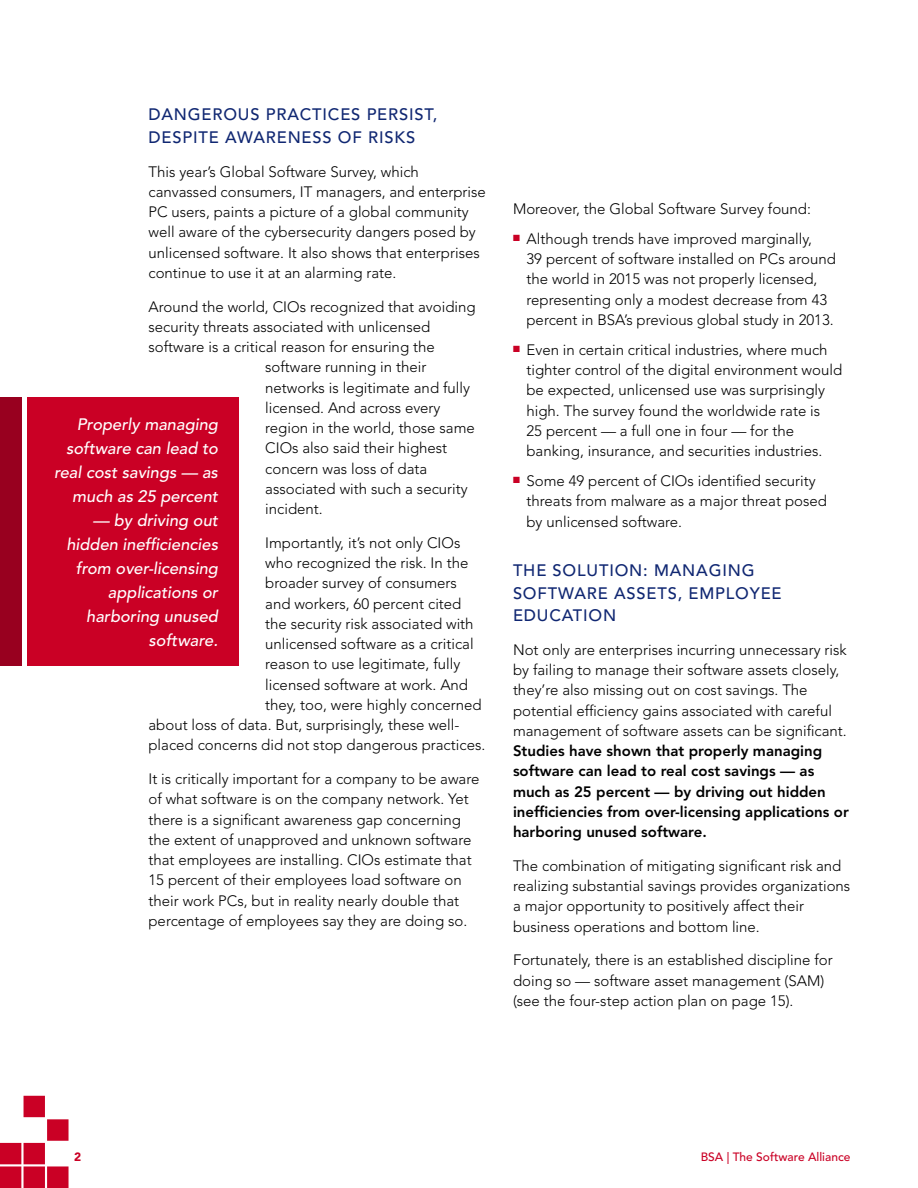
<style>
.page{position:relative;width:918px;height:1188px;background:#fff}
.page>*{position:absolute;margin:0;border:0;box-sizing:border-box;transform-origin:0 0}
.t1{font:italic 500 16.5px/24px "Avenir LT Std";color:#fff;text-align:right}
.t2{font:500 16.5px/22.5px "Avenir LT Std";letter-spacing:.05em;color:#102772}
.t3{font:300 15px/20.2px "Avenir LT Std";color:#000}
.t4{font:800 15px/20.2px "Avenir LT Std";color:#000}
.t5{font:500 12px "Avenir LT Std";color:#ca0025}
.t6{font:900 12px "Avenir LT Std";color:#ca0025}
</style>
<div class="page">
<svg style="left:0;top:1096px;width:69px;height:92px"></svg>
<div style="left:27px;top:397px;width:211px;height:269px;background:#ca0025"></div>
<div style="left:0;top:397px;width:22px;height:269px;background:#98001f"></div>
<p class="t2" style="left:148px;top:104px;width:291px">DANGEROUS PRACTICES PERSIST,<br>DESPITE AWARENESS OF RISKS</p>
<p class="t3" style="left:148px;top:161px;width:339px">This year’s Global Software Survey, which canvassed consumers, IT managers, and enterprise PC users, paints a picture of a global community well aware of the cybersecurity dangers posed by unlicensed software. It also shows that enterprises continue to use it at an alarming rate.</p>
<p class="t3" style="left:148px;top:296px;width:329px">Around the world, CIOs recognized that avoiding</p>
<p class="t3" style="left:148px;top:317px;width:283px">security threats associated with unlicensed</p>
<p class="t3" style="left:148px;top:337px;width:288px">software is a critical reason for ensuring the</p>
<p class="t3" style="left:265px;top:357px;width:163px">software running in their</p>
<p class="t3" style="left:265px;top:377px;width:206px">networks is legitimate and fully</p>
<p class="t3" style="left:265px;top:398px;width:177px">licensed. And across every</p>
<p class="t3" style="left:265px;top:418px;width:211px">region in the world, those same</p>
<p class="t3" style="left:265px;top:438px;width:184px">CIOs also said their highest</p>
<p class="t3" style="left:265px;top:458px;width:164px">concern was loss of data</p>
<p class="t3" style="left:265px;top:479px;width:204px">associated with such a security</p>
<p class="t3" style="left:265px;top:499px;width:59px">incident.</p>
<p class="t3" style="left:265px;top:533px;width:197px">Importantly, it’s not only CIOs</p>
<p class="t3" style="left:265px;top:553px;width:205px">who recognized the risk. In the</p>
<p class="t3" style="left:265px;top:573px;width:193px">broader survey of consumers</p>
<p class="t3" style="left:265px;top:593px;width:198px">and workers, 60 percent cited</p>
<p class="t3" style="left:265px;top:614px;width:210px">the security risk associated with</p>
<p class="t3" style="left:265px;top:634px;width:210px">unlicensed software as a critical</p>
<p class="t3" style="left:265px;top:654px;width:197px">reason to use legitimate, fully</p>
<p class="t3" style="left:265px;top:674px;width:204px">licensed software at work. And</p>
<p class="t3" style="left:265px;top:695px;width:218px">they, too, were highly concerned</p>
<p class="t3" style="left:148px;top:715px;width:312px">about loss of data. But, surprisingly, these well-</p>
<p class="t3" style="left:148px;top:735px;width:338px">placed concerns did not stop dangerous practices.</p>
<p class="t3" style="left:148px;top:769px;width:332px">It is critically important for a company to be aware of what software is on the company network. Yet there is a significant awareness gap concerning the extent of unapproved and unknown software that employees are installing. CIOs estimate that 15 percent of their employees load software on their work PCs, but in reality nearly double that percentage of employees say they are doing so.</p>
<p class="t1" style="left:54px;top:413px;width:165px">Properly managing software can lead to real cost savings — as much as 25 percent</p>
<p class="t1" style="left:66px;top:509px;width:153px">— by driving out hidden inefficiencies from over-licensing applications or harboring unused software.</p>
<p class="t3" style="left:513px;top:199px;width:300px">Moreover, the Global Software Survey found:</p>
<p class="t3" style="left:526px;top:229px;width:311px;text-indent:-13px"><sup>■</sup> Although trends have improved marginally,<br>39 percent of software installed on PCs around the world in 2015 was not properly licensed, representing only a modest decrease from 43 percent in BSA’s previous global study in 2013.</p>
<p class="t3" style="left:526px;top:340px;width:317px;text-indent:-13px"><sup>■</sup> Even in certain critical industries, where much tighter control of the digital environment would be expected, unlicensed use was surprisingly high. The survey found the worldwide rate is<br>25 percent — a full one in four — for the banking, insurance, and securities industries.</p>
<p class="t3" style="left:526px;top:471px;width:302px;text-indent:-13px"><sup>■</sup> Some 49 percent of CIOs identified security threats from malware as a major threat posed by unlicensed software.</p>
<p class="t2" style="left:513px;top:559px;width:270px">THE SOLUTION: MANAGING<br>SOFTWARE ASSETS, EMPLOYEE<br>EDUCATION</p>
<p class="t3" style="left:513px;top:640px;width:335px">Not only are enterprises incurring unnecessary risk by failing to manage their software assets closely, they’re also missing out on cost savings. The potential efficiency gains associated with careful management of software assets can be significant.</p>
<p class="t4" style="left:513px;top:741px;width:337px">Studies have shown that properly managing software can lead to real cost savings — as much as 25 percent — by driving out hidden inefficiencies from over-licensing applications or harboring unused software.</p>
<p class="t3" style="left:513px;top:856px;width:339px">The combination of mitigating significant risk and realizing substantial savings provides organizations a major opportunity to positively affect their business operations and bottom line.</p>
<p class="t3" style="left:513px;top:950px;width:321px">Fortunately, there is an established discipline for doing so — software asset management (SAM) (see the four-step action plan on page 15).</p>
<p class="t6" style="left:74px;top:1150px;width:9px">2</p>
<p class="t5" style="left:701px;top:1150px;width:151px">BSA | The Software Alliance</p>
</div>
